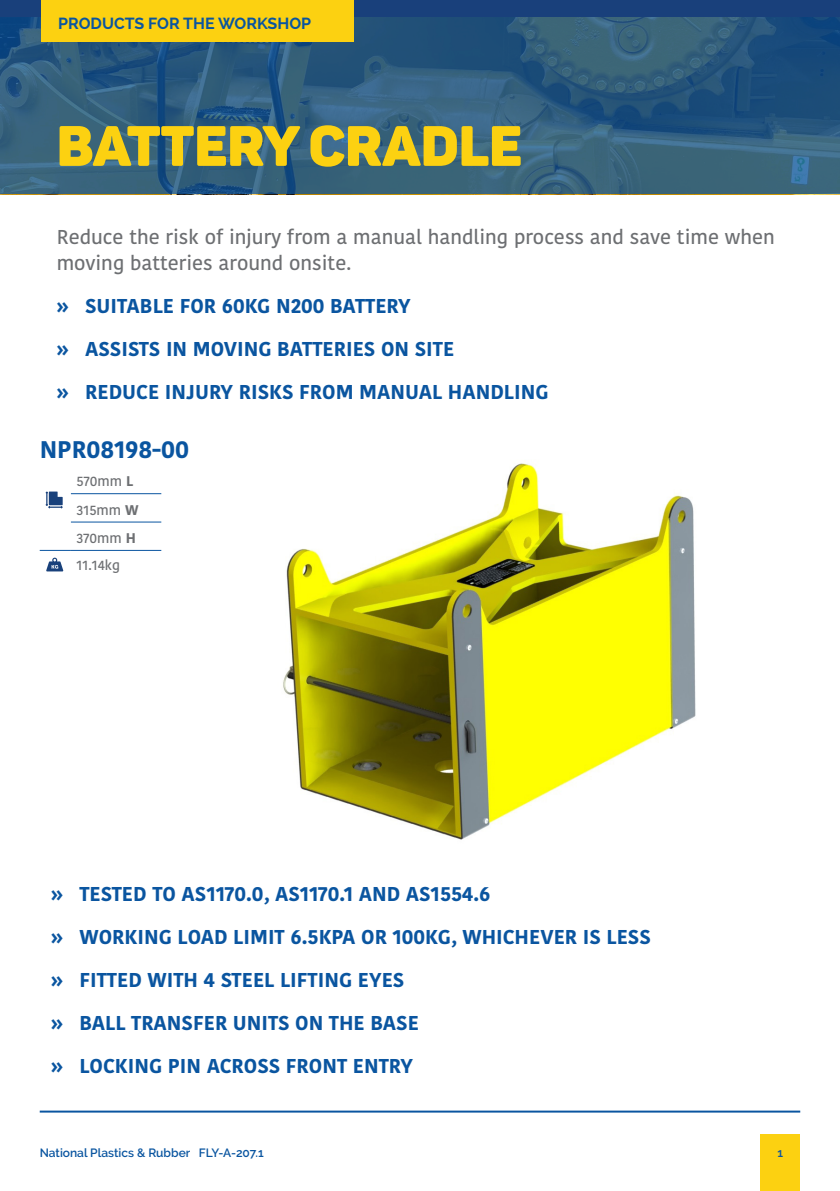
<style>
.page{position:relative;width:840px;height:1191px;background:#fff}
.page>*{position:absolute;margin:0;border:0;box-sizing:border-box;transform-origin:0 0}
.t1{font:56px "Panton Black Caps";color:#fcd111}
.t2{font:700 24px "Kohinoor Devanagari";color:#0a55a0}
.t3{font:700 20px "Kohinoor Devanagari";color:#0a55a0}
.t4{font:500 20px/26px "Kohinoor Devanagari";color:#6d6f72}
.t5{font:700 16px "Raleway";color:#0a55a0}
.t6{font:500 14px "Kohinoor Devanagari";color:#6d6f72}
.t7{font:600 12px "Raleway";color:#0a55a0}
.s1{font-weight:700}
</style>
<div class="page">
<svg style="left:0;top:17px;width:839px;height:177px;background:#305d7d"></svg>
<div style="left:0;top:0;width:839px;height:17px;background:#19407b"></div>
<div style="left:760px;top:1134px;width:39px;height:57px;background:#fcd111"></div>
<hr style="left:40px;top:1110px;width:759px;height:2px;background:#0a55a0">
<div style="left:41px;top:0;width:312px;height:41px;background:#fcd111"></div>
<hr style="left:71px;top:493px;width:90px;height:1px;background:#0a55a0">
<hr style="left:71px;top:522px;width:90px;height:1px;background:#0a55a0">
<hr style="left:40px;top:550px;width:31px;height:1px;background:#0a55a0">
<hr style="left:71px;top:550px;width:90px;height:1px;background:#0a55a0">
<svg style="left:46px;top:491px;width:17px;height:17px"></svg>
<svg style="left:46px;top:557px;width:17px;height:14px"></svg>
<img style="left:283px;top:463px;width:413px;height:377px">
<p class="t5" style="left:58px;top:14px;width:254px">PRODUCTS FOR THE WORKSHOP</p>
<p class="t1" style="left:57px;top:110px;width:466px">BATTERY CRADLE</p>
<p class="t4" style="left:57px;top:224px;width:719px">Reduce the risk of injury from a manual handling process and save time when moving batteries around onsite.</p>
<p class="t3" style="left:57px;top:288px;width:355px">» SUITABLE FOR 60KG N200 BATTERY</p>
<p class="t3" style="left:57px;top:331px;width:399px">» ASSISTS IN MOVING BATTERIES ON SITE</p>
<p class="t3" style="left:57px;top:374px;width:493px">» REDUCE INJURY RISKS FROM MANUAL HANDLING</p>
<p class="t2" style="left:40px;top:428px;width:151px">NPR08198-00</p>
<p class="t6" style="left:77px;top:473px;width:58px">570mm <span class="s1">L</span></p>
<p class="t6" style="left:77px;top:502px;width:64px">315mm <span class="s1">W</span></p>
<p class="t6" style="left:77px;top:530px;width:61px">370mm <span class="s1">H</span></p>
<p class="t6" style="left:77px;top:557px;width:45px">11.14kg</p>
<p class="t3" style="left:51px;top:876px;width:440px">» TESTED TO AS1170.0, AS1170.1 AND AS1554.6</p>
<p class="t3" style="left:51px;top:919px;width:601px">» WORKING LOAD LIMIT 6.5KPA OR 100KG, WHICHEVER IS LESS</p>
<p class="t3" style="left:51px;top:962px;width:354px">» FITTED WITH 4 STEEL LIFTING EYES</p>
<p class="t3" style="left:51px;top:1005px;width:369px">» BALL TRANSFER UNITS ON THE BASE</p>
<p class="t3" style="left:51px;top:1048px;width:363px">» LOCKING PIN ACROSS FRONT ENTRY</p>
<p class="t7" style="left:40px;top:1145px;width:225px">National Plastics &amp; Rubber FLY-A-207.1</p>
<p class="t7" style="left:777px;top:1145px;width:7px">1</p>
</div>
